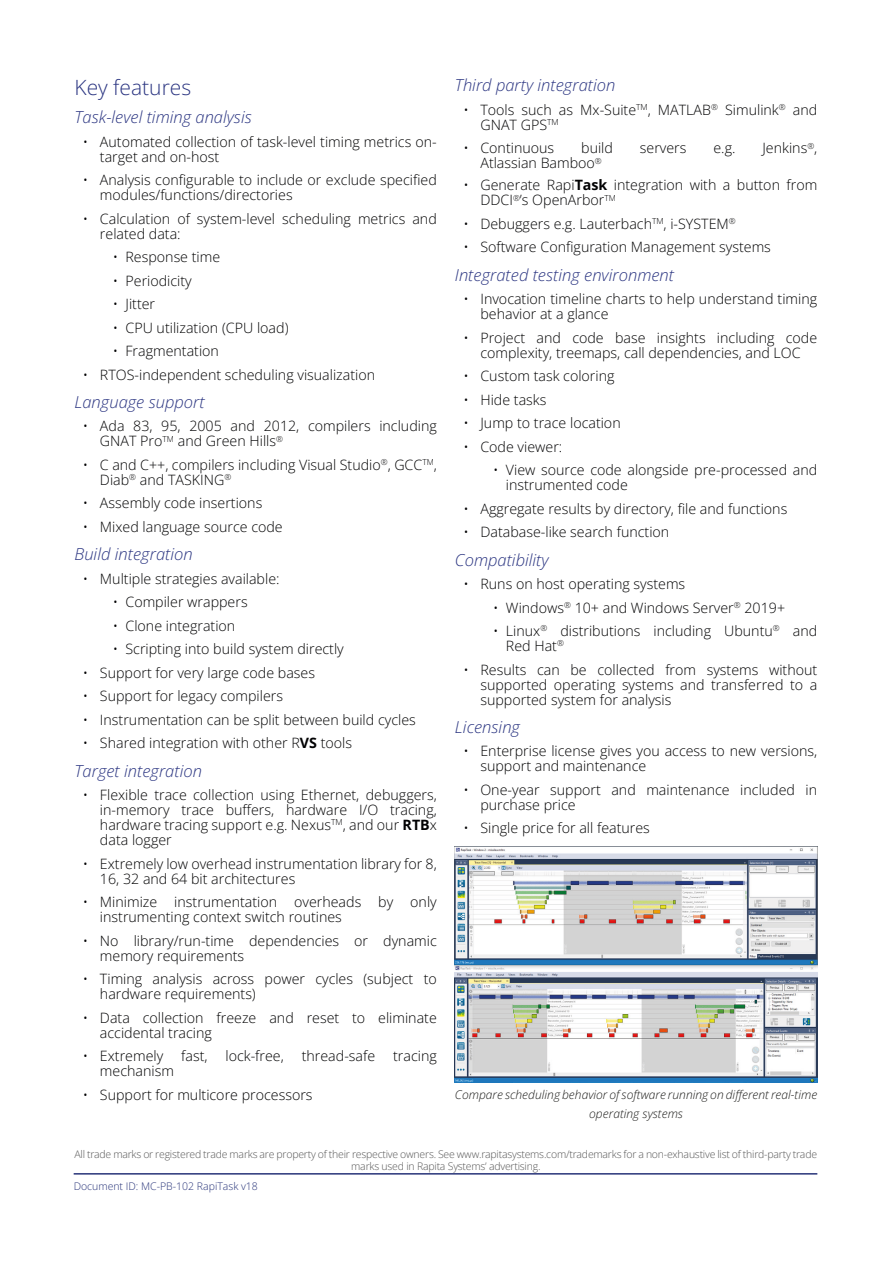
<style>
.page{position:relative;width:893px;height:1263px;background:#fff}
.page>*{position:absolute;margin:0;border:0;box-sizing:border-box;transform-origin:0 0}
.Heading_2{font:21px "Open Sans";color:#2c3682}
.Heading_3{font:italic 300 16.5px "Open Sans";color:#2c3682}
.Heading_2-2{font:italic 300 16.5px "Open Sans";color:#2c3682}
.t1{font:14.25px/15px "Open Sans";color:#020203}
.Informal_figure_title{font:italic 300 12px/19.5px "Open Sans";color:#1d1d1b;text-align:center}
.Trade_mark_attribution{font:10.5px/12px "Open Sans";letter-spacing:-.02em;color:#565656;text-align:center}
.t2{font:10.5px "Open Sans";color:#283479}
.s1{font-weight:700}
</style>
<div class="page">
<hr style="left:74px;top:1173px;width:743px;height:1px;background:#283479">
<img style="left:455px;top:846px;width:362px;height:236px">
<p class="Heading_2" style="left:74px;top:73px;width:118px">Key features</p>
<p class="Heading_2-2" style="left:74px;top:106px;width:179px">Task-level timing analysis</p>
<p class="t1" style="left:100px;top:134px;width:338px;text-indent:-17px">• Automated collection of task-level timing metrics on&shy;target and on-host</p>
<p class="t1" style="left:100px;top:172px;width:338px;text-indent:-17px">• Analysis configurable to include or exclude specified modules/functions/directories</p>
<p class="t1" style="left:100px;top:211px;width:338px;text-indent:-17px">• Calculation of system-level scheduling metrics and related data:</p>
<p class="t1" style="left:113px;top:249px;width:109px">• Response time</p>
<p class="t1" style="left:113px;top:273px;width:81px">• Periodicity</p>
<p class="t1" style="left:113px;top:296px;width:44px">• Jitter</p>
<p class="t1" style="left:113px;top:320px;width:177px">• CPU utilization (CPU load)</p>
<p class="t1" style="left:113px;top:343px;width:108px">• Fragmentation</p>
<p class="t1" style="left:83px;top:367px;width:294px">• RTOS-independent scheduling visualization</p>
<p class="Heading_3" style="left:74px;top:390px;width:132px">Language support</p>
<p class="t1" style="left:100px;top:418px;width:338px;text-indent:-17px">• Ada 83, 95, 2005 and 2012, compilers including<br>GNAT Pro<sup>TM</sup> and Green Hills<sup>®</sup></p>
<p class="t1" style="left:100px;top:457px;width:338px;text-indent:-17px">• C and C++, compilers including Visual Studio<sup>®</sup>, GCC<sup>TM</sup>,<br>Diab<sup>®</sup> and TASKING<sup>®</sup></p>
<p class="t1" style="left:83px;top:495px;width:181px">• Assembly code insertions</p>
<p class="t1" style="left:83px;top:519px;width:201px">• Mixed language source code</p>
<p class="Heading_3" style="left:74px;top:543px;width:120px">Build integration</p>
<p class="t1" style="left:83px;top:571px;width:198px">• Multiple strategies available:</p>
<p class="t1" style="left:113px;top:594px;width:136px">• Compiler wrappers</p>
<p class="t1" style="left:113px;top:618px;width:124px">• Clone integration</p>
<p class="t1" style="left:113px;top:641px;width:233px">• Scripting into build system directly</p>
<p class="t1" style="left:83px;top:665px;width:234px">• Support for very large code bases</p>
<p class="t1" style="left:83px;top:688px;width:202px">• Support for legacy compilers</p>
<p class="t1" style="left:83px;top:712px;width:334px">• Instrumentation can be split between build cycles</p>
<p class="t1" style="left:83px;top:735px;width:271px">• Shared integration with other R<span class="s1">VS</span> tools</p>
<p class="Heading_3" style="left:74px;top:759px;width:129px">Target integration</p>
<p class="t1" style="left:100px;top:787px;width:338px;text-align:justify;text-indent:-17px">• Flexible trace collection using Ethernet, debuggers, in-memory trace buffers, hardware I/O tracing, hardware tracing support e.g. Nexus<sup>TM</sup>, and our <span class="s1">RTB</span>x data logger</p>
<p class="t1" style="left:100px;top:856px;width:338px;text-indent:-17px">• Extremely low overhead instrumentation library for 8,<br>16, 32 and 64 bit architectures</p>
<p class="t1" style="left:100px;top:894px;width:338px;text-indent:-17px">• Minimize instrumentation overheads by only instrumenting context switch routines</p>
<p class="t1" style="left:100px;top:933px;width:338px;text-indent:-17px">• No library/run-time dependencies or dynamic memory requirements</p>
<p class="t1" style="left:100px;top:971px;width:338px;text-indent:-17px">• Timing analysis across power cycles (subject to hardware requirements)</p>
<p class="t1" style="left:100px;top:1010px;width:338px;text-indent:-17px">• Data collection freeze and reset to eliminate accidental tracing</p>
<p class="t1" style="left:83px;top:1048px;width:82px">• Extremely</p>
<p class="t1" style="left:181px;top:1048px;width:28px">fast,</p>
<p class="t1" style="left:225px;top:1048px;width:60px">lock-free,</p>
<p class="t1" style="left:302px;top:1048px;width:75px">thread-safe</p>
<p class="t1" style="left:393px;top:1048px;width:45px">tracing</p>
<p class="t1" style="left:100px;top:1063px;width:75px">mechanism</p>
<p class="t1" style="left:83px;top:1087px;width:231px">• Support for multicore processors</p>
<p class="Heading_3" style="left:455px;top:74px;width:162px">Third party integration</p>
<p class="t1" style="left:480px;top:102px;width:338px;text-indent:-17px">• Tools such as Mx-Suite<sup>TM</sup>, MATLAB<sup>®</sup> Simulink<sup>®</sup> and<br>GNAT GPS<sup>TM</sup></p>
<p class="t1" style="left:463px;top:140px;width:92px">• Continuous</p>
<p class="t1" style="left:581px;top:140px;width:33px">build</p>
<p class="t1" style="left:640px;top:140px;width:48px">servers</p>
<p class="t1" style="left:713px;top:140px;width:24px">e.g.</p>
<p class="t1" style="left:762px;top:140px;width:56px">Jenkins<sup>®</sup>,</p>
<p class="t1" style="left:480px;top:155px;width:123px">Atlassian Bamboo<sup>®</sup></p>
<p class="t1" style="left:480px;top:177px;width:338px;text-indent:-17px">• Generate Rapi<span class="s1">Task</span> integration with a button from<br>DDCI<sup>®</sup>’s OpenArbor<sup>TM</sup></p>
<p class="t1" style="left:463px;top:216px;width:274px">• Debuggers e.g. Lauterbach<sup>TM</sup>, i-SYSTEM<sup>®</sup></p>
<p class="t1" style="left:463px;top:239px;width:309px">• Software Configuration Management systems</p>
<p class="Heading_3" style="left:455px;top:263px;width:221px">Integrated testing environment</p>
<p class="t1" style="left:480px;top:291px;width:338px;text-indent:-17px">• Invocation timeline charts to help understand timing behavior at a glance</p>
<p class="t1" style="left:463px;top:330px;width:355px;text-align:center">• Project and code base insights including code complexity, treemaps, call dependencies, and LOC</p>
<p class="t1" style="left:463px;top:368px;width:153px">• Custom task coloring</p>
<p class="t1" style="left:463px;top:392px;width:84px">• Hide tasks</p>
<p class="t1" style="left:463px;top:415px;width:159px">• Jump to trace location</p>
<p class="t1" style="left:463px;top:439px;width:100px">• Code viewer:</p>
<p class="t1" style="left:506px;top:462px;width:313px;text-indent:-13px">• View source code alongside pre-processed and instrumented code</p>
<p class="t1" style="left:463px;top:501px;width:325px">• Aggregate results by directory, file and functions</p>
<p class="t1" style="left:463px;top:524px;width:207px">• Database-like search function</p>
<p class="Heading_3" style="left:455px;top:548px;width:95px">Compatibility</p>
<p class="t1" style="left:463px;top:576px;width:223px">• Runs on host operating systems</p>
<p class="t1" style="left:493px;top:599px;width:293px">• Windows<sup>®</sup> 10+ and Windows Server<sup>®</sup> 2019+</p>
<p class="t1" style="left:506px;top:623px;width:313px;text-indent:-13px">• Linux<sup>®</sup> distributions including Ubuntu<sup>®</sup> and<br>Red Hat<sup>®</sup></p>
<p class="t1" style="left:480px;top:661px;width:338px;text-align:justify;text-indent:-17px">• Results can be collected from systems without supported operating systems and transferred to a supported system for analysis</p>
<p class="Heading_3" style="left:455px;top:715px;width:67px">Licensing</p>
<p class="t1" style="left:480px;top:743px;width:338px;text-indent:-17px">• Enterprise license gives you access to new versions, support and maintenance</p>
<p class="t1" style="left:480px;top:782px;width:338px;text-indent:-17px">• One-year support and maintenance included in purchase price</p>
<p class="t1" style="left:463px;top:820px;width:188px">• Single price for all features</p>
<p class="Informal_figure_title" style="left:455px;top:1084px;width:364px">Compare scheduling behavior of software running on different real-time operating systems</p>
<p class="Trade_mark_attribution" style="left:74px;top:1147px;width:744px">All trade marks or registered trade marks are property of their respective owners. See www.rapitasystems.com/trademarks for a non-exhaustive list of third-party trade marks used in Rapita Systems’ advertising.</p>
<p class="t2" style="left:74px;top:1178px;width:186px">Document ID: MC-PB-102 RapiTask v18</p>
</div>
